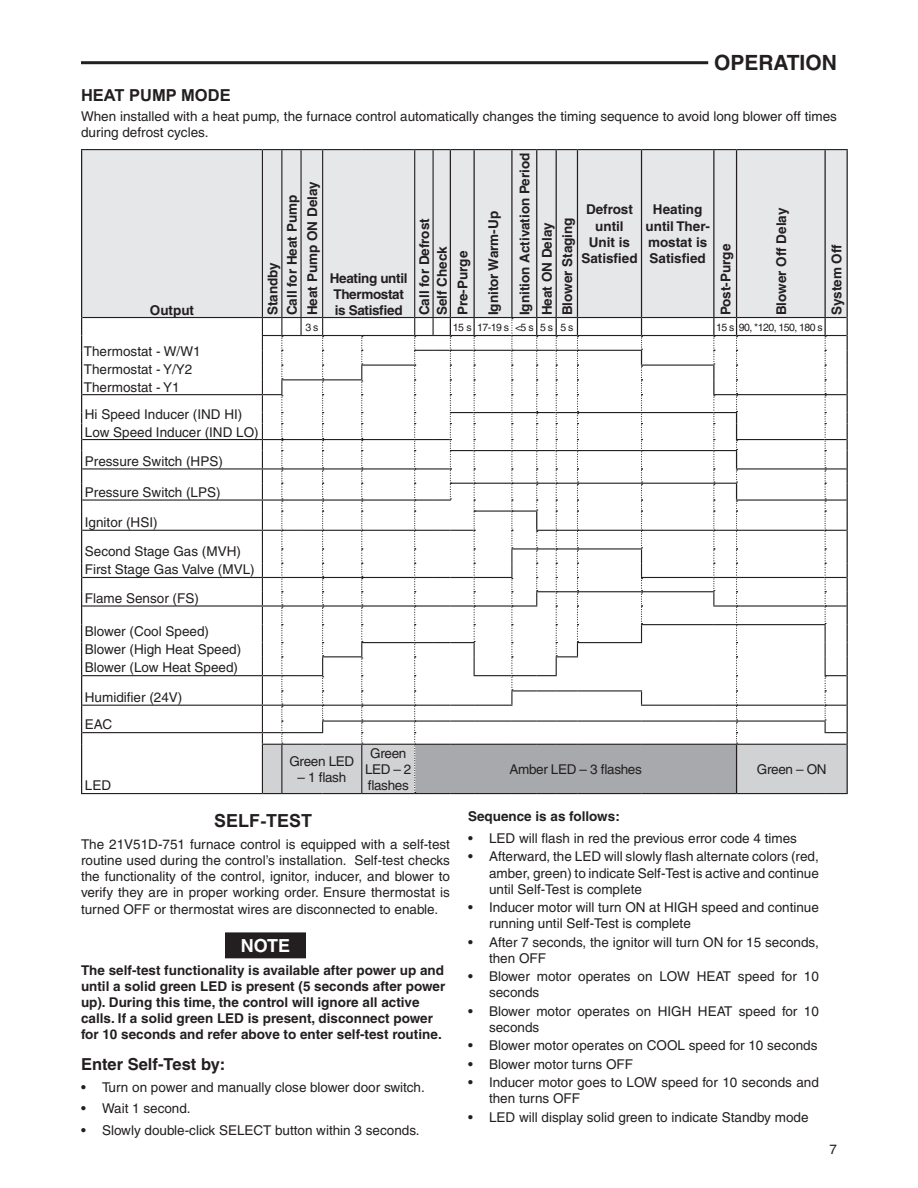
<style>
.page{position:relative;width:918px;height:1188px;background:#fff}
.page>*{position:absolute;margin:0;border:0;box-sizing:border-box;transform-origin:0 0}
.t1{font:700 21px "Helvetica";color:#231f20}
.t2{font:700 18px "Arial";color:#231f20}
.t3{font:700 18px "Helvetica";color:#fff}
.t4{font:700 16.5px "Helvetica";color:#231f20}
.t5{font:700 16.5px "Arial";color:#231f20}
.t6{font:13.5px/16.2px "Helvetica";color:#231f20}
.t7{font:700 13.5px/16.2px "Helvetica";color:#231f20;text-align:center}
.t8{font:13.5px/16.2px "Helvetica";letter-spacing:-.025em;color:#231f20;text-align:center}
.t9{font:700 13.5px/16.2px "Helvetica";letter-spacing:-.025em;color:#231f20}
.t10{font:10.5px "Helvetica";letter-spacing:-.05em;color:#231f20}
</style>
<div class="page">
<div style="left:226px;top:933px;width:79px;height:25px;background:#231f20"></div>
<div style="left:225px;top:932px;width:81px;height:26px;border:2px solid #231f20"></div>
<hr style="left:81px;top:61px;width:627px;height:3px;background:#231f20">
<div style="left:82px;top:150px;width:765px;height:167px;background:#e6e7e9"></div>
<hr style="left:81px;top:150px;width:1px;height:168px;background:#231f20">
<hr style="left:450px;top:150px;width:1px;height:167px;background:#231f20">
<hr style="left:473px;top:150px;width:2px;height:167px;background:#231f20">
<hr style="left:511px;top:150px;width:2px;height:167px;background:#231f20">
<hr style="left:536px;top:150px;width:1px;height:167px;background:#231f20">
<hr style="left:556px;top:150px;width:1px;height:167px;background:#231f20">
<hr style="left:577px;top:150px;width:1px;height:167px;background:#231f20">
<hr style="left:641px;top:150px;width:1px;height:167px;background:#231f20">
<hr style="left:713px;top:150px;width:2px;height:167px;background:#231f20">
<hr style="left:736px;top:150px;width:1px;height:167px;background:#231f20">
<hr style="left:824px;top:150px;width:2px;height:167px;background:#231f20">
<hr style="left:847px;top:150px;width:1px;height:168px;background:#231f20">
<svg style="left:81px;top:318px;width:1px;height:426px"></svg>
<hr style="left:81px;top:744px;width:1px;height:49px;background:#231f20">
<hr style="left:81px;top:149px;width:181px;height:1px;background:#231f20">
<hr style="left:262px;top:150px;width:1px;height:167px;background:#231f20">
<hr style="left:281px;top:150px;width:1px;height:167px;background:#231f20">
<svg style="left:262px;top:149px;width:61px;height:1px"></svg>
<hr style="left:300px;top:150px;width:2px;height:167px;background:#231f20">
<hr style="left:323px;top:149px;width:39px;height:1px;background:#231f20">
<hr style="left:322px;top:150px;width:1px;height:167px;background:#231f20">
<hr style="left:362px;top:149px;width:53px;height:1px;background:#231f20">
<hr style="left:414px;top:150px;width:1px;height:167px;background:#231f20">
<hr style="left:433px;top:150px;width:1px;height:167px;background:#231f20">
<svg style="left:415px;top:149px;width:59px;height:1px"></svg>
<hr style="left:474px;top:149px;width:38px;height:1px;background:#231f20">
<svg style="left:512px;top:149px;width:65px;height:1px"></svg>
<hr style="left:577px;top:149px;width:65px;height:1px;background:#231f20">
<hr style="left:642px;top:149px;width:72px;height:1px;background:#231f20">
<svg style="left:714px;top:149px;width:23px;height:1px"></svg>
<hr style="left:737px;top:149px;width:88px;height:1px;background:#231f20">
<svg style="left:825px;top:149px;width:23px;height:1px"></svg>
<hr style="left:82px;top:317px;width:180px;height:1px;background:#231f20">
<hr style="left:82px;top:394px;width:180px;height:1px;background:#231f20">
<hr style="left:82px;top:439px;width:180px;height:1px;background:#231f20">
<hr style="left:82px;top:468px;width:180px;height:2px;background:#231f20">
<hr style="left:82px;top:499px;width:180px;height:2px;background:#231f20">
<hr style="left:82px;top:530px;width:180px;height:1px;background:#231f20">
<hr style="left:82px;top:577px;width:180px;height:1px;background:#231f20">
<hr style="left:82px;top:605px;width:180px;height:2px;background:#231f20">
<hr style="left:82px;top:675px;width:180px;height:1px;background:#231f20">
<hr style="left:82px;top:705px;width:180px;height:1px;background:#231f20">
<hr style="left:82px;top:732px;width:180px;height:1px;background:#231f20">
<hr style="left:81px;top:793px;width:181px;height:1px;background:#231f20">
<svg style="left:262px;top:317px;width:586px;height:477px"></svg>
<p class="t1" style="left:714px;top:50px;width:124px">OPERATION</p>
<p class="t5" style="left:81px;top:85px;width:151px">HEAT PUMP MODE</p>
<p class="t6" style="left:81px;top:108px;width:758px">When installed with a heat pump, the furnace control automatically changes the timing sequence to avoid long blower off times during defrost cycles.</p>
<p class="t7" style="left:150px;top:302px;width:46px">Output</p>
<p class="t6" style="left:84px;top:343px;width:118px">Thermostat - W/W1</p>
<p class="t6" style="left:84px;top:361px;width:110px">Thermostat - Y/Y2</p>
<p class="t6" style="left:84px;top:380px;width:97px">Thermostat - Y1</p>
<p class="t6" style="left:85px;top:406px;width:159px">Hi Speed Inducer (IND HI)</p>
<p class="t6" style="left:85px;top:425px;width:175px">Low Speed Inducer (IND LO)</p>
<p class="t6" style="left:85px;top:453px;width:140px">Pressure Switch (HPS)</p>
<p class="t6" style="left:85px;top:484px;width:137px">Pressure Switch (LPS)</p>
<p class="t6" style="left:85px;top:514px;width:74px">Ignitor (HSI)</p>
<p class="t6" style="left:85px;top:543px;width:158px">Second Stage Gas (MVH)</p>
<p class="t6" style="left:85px;top:561px;width:171px">First Stage Gas Valve (MVL)</p>
<p class="t6" style="left:85px;top:590px;width:116px">Flame Sensor (FS)</p>
<p class="t6" style="left:85px;top:623px;width:126px">Blower (Cool Speed)</p>
<p class="t6" style="left:85px;top:641px;width:158px">Blower (High Heat Speed)</p>
<p class="t6" style="left:85px;top:660px;width:155px">Blower (Low Heat Speed)</p>
<p class="t6" style="left:85px;top:689px;width:99px">Humidifier (24V)</p>
<p class="t6" style="left:85px;top:717px;width:29px">EAC</p>
<p class="t6" style="left:85px;top:777px;width:28px">LED</p>
<p class="t7" style="left:304px;top:315px;width:136px;rotate:-90deg">Heat Pump ON Delay</p>
<p class="t7" style="left:284px;top:315px;width:122px;rotate:-90deg">Call for Heat Pump</p>
<p class="t7" style="left:264px;top:315px;width:54px;rotate:-90deg">Standby</p>
<p class="t9" style="left:330px;top:270px;width:79px">Heating until<br>Thermostat</p>
<p class="t9" style="left:335px;top:302px;width:69px">is Satisfied</p>
<p class="t7" style="left:416px;top:315px;width:98px;rotate:-90deg">Call for Defrost</p>
<p class="t7" style="left:434px;top:315px;width:70px;rotate:-90deg">Self Check</p>
<p class="t7" style="left:454px;top:315px;width:66px;rotate:-90deg">Pre-Purge</p>
<p class="t7" style="left:485px;top:315px;width:106px;rotate:-90deg">Ignitor Warm-Up</p>
<p class="t7" style="left:516px;top:315px;width:164px;rotate:-90deg">Ignition Activation Period</p>
<p class="t7" style="left:586px;top:201px;width:48px">Defrost until</p>
<p class="t7" style="left:581px;top:234px;width:58px">Unit is<br>Satisfied</p>
<p class="t7" style="left:539px;top:315px;width:94px;rotate:-90deg">Heat ON Delay</p>
<p class="t7" style="left:559px;top:315px;width:99px;rotate:-90deg">Blower Staging</p>
<p class="t7" style="left:646px;top:201px;width:66px">Heating until Ther&shy;mostat is<br>Satisfied</p>
<p class="t7" style="left:717px;top:315px;width:73px;rotate:-90deg">Post-Purge</p>
<p class="t7" style="left:773px;top:315px;width:109px;rotate:-90deg">Blower Off Delay</p>
<p class="t10" style="left:305px;top:321px;width:14px">3 s</p>
<p class="t10" style="left:453px;top:321px;width:21px">15 s</p>
<p class="t10" style="left:477px;top:321px;width:33px">17-19 s</p>
<p class="t10" style="left:515px;top:321px;width:20px">&lt;5 s</p>
<p class="t10" style="left:540px;top:321px;width:14px">5 s</p>
<p class="t10" style="left:560px;top:321px;width:14px">5 s</p>
<p class="t10" style="left:716px;top:321px;width:108px">15 s 90, *120, 150, 180 s</p>
<p class="t7" style="left:828px;top:315px;width:73px;rotate:-90deg">System Off</p>
<p class="t8" style="left:289px;top:753px;width:66px">Green LED</p>
<p class="t6" style="left:298px;top:769px;width:50px">– 1 flash</p>
<p class="t8" style="left:365px;top:745px;width:48px">Green<br>LED – 2 flashes</p>
<p class="t8" style="left:509px;top:761px;width:134px">Amber LED – 3 flashes</p>
<p class="t6" style="left:757px;top:761px;width:71px">Green – ON</p>
<p class="t2" style="left:214px;top:809px;width:100px">SELF-TEST</p>
<p class="t6" style="left:81px;top:836px;width:371px;text-align:justify">The 21V51D-751 furnace control is equipped with a self-test routine used during the control’s installation. Self-test checks the functionality of the control, ignitor, inducer, and blower to verify they are in proper working order. Ensure thermostat is turned OFF or thermostat wires are disconnected to enable.</p>
<p class="t3" style="left:241px;top:935px;width:51px">NOTE</p>
<p class="t7" style="left:81px;top:961px;width:366px;text-align:left">The self-test functionality is available after power up and until a solid green LED is present (5 seconds after power up). During this time, the control will ignore all active calls. If a solid green LED is present, disconnect power for 10 seconds and refer above to enter self-test routine.</p>
<p class="t4" style="left:81px;top:1054px;width:146px">Enter Self-Test by:</p>
<p class="t6" style="left:81px;top:1079px;width:345px">• Turn on power and manually close blower door switch.</p>
<p class="t6" style="left:81px;top:1100px;width:111px">• Wait 1 second.</p>
<p class="t6" style="left:81px;top:1122px;width:340px">• Slowly double-click SELECT button within 3 seconds.</p>
<p class="t7" style="left:468px;top:808px;width:153px">Sequence is as follows:</p>
<p class="t6" style="left:468px;top:830px;width:330px">• LED will flash in red the previous error code 4 times</p>
<p class="t6" style="left:489px;top:849px;width:331px;text-align:justify;text-indent:-21px">• Afterward, the LED will slowly flash alternate colors (red, amber, green) to indicate Self-Test is active and continue until Self-Test is complete</p>
<p class="t6" style="left:489px;top:899px;width:331px;text-indent:-21px">• Inducer motor will turn ON at HIGH speed and continue running until Self-Test is complete</p>
<p class="t6" style="left:489px;top:934px;width:331px;text-indent:-21px">• After 7 seconds, the ignitor will turn ON for 15 seconds, then OFF</p>
<p class="t6" style="left:489px;top:968px;width:331px;text-indent:-21px">• Blower motor operates on LOW HEAT speed for 10 seconds</p>
<p class="t6" style="left:489px;top:1003px;width:331px;text-indent:-21px">• Blower motor operates on HIGH HEAT speed for 10 seconds</p>
<p class="t6" style="left:468px;top:1038px;width:351px">• Blower motor operates on COOL speed for 10 seconds</p>
<p class="t6" style="left:468px;top:1056px;width:167px">• Blower motor turns OFF</p>
<p class="t6" style="left:489px;top:1074px;width:331px;text-indent:-21px">• Inducer motor goes to LOW speed for 10 seconds and then turns OFF</p>
<p class="t6" style="left:468px;top:1109px;width:342px">• LED will display solid green to indicate Standby mode</p>
<p class="t6" style="left:829px;top:1141px;width:9px">7</p>
</div>
